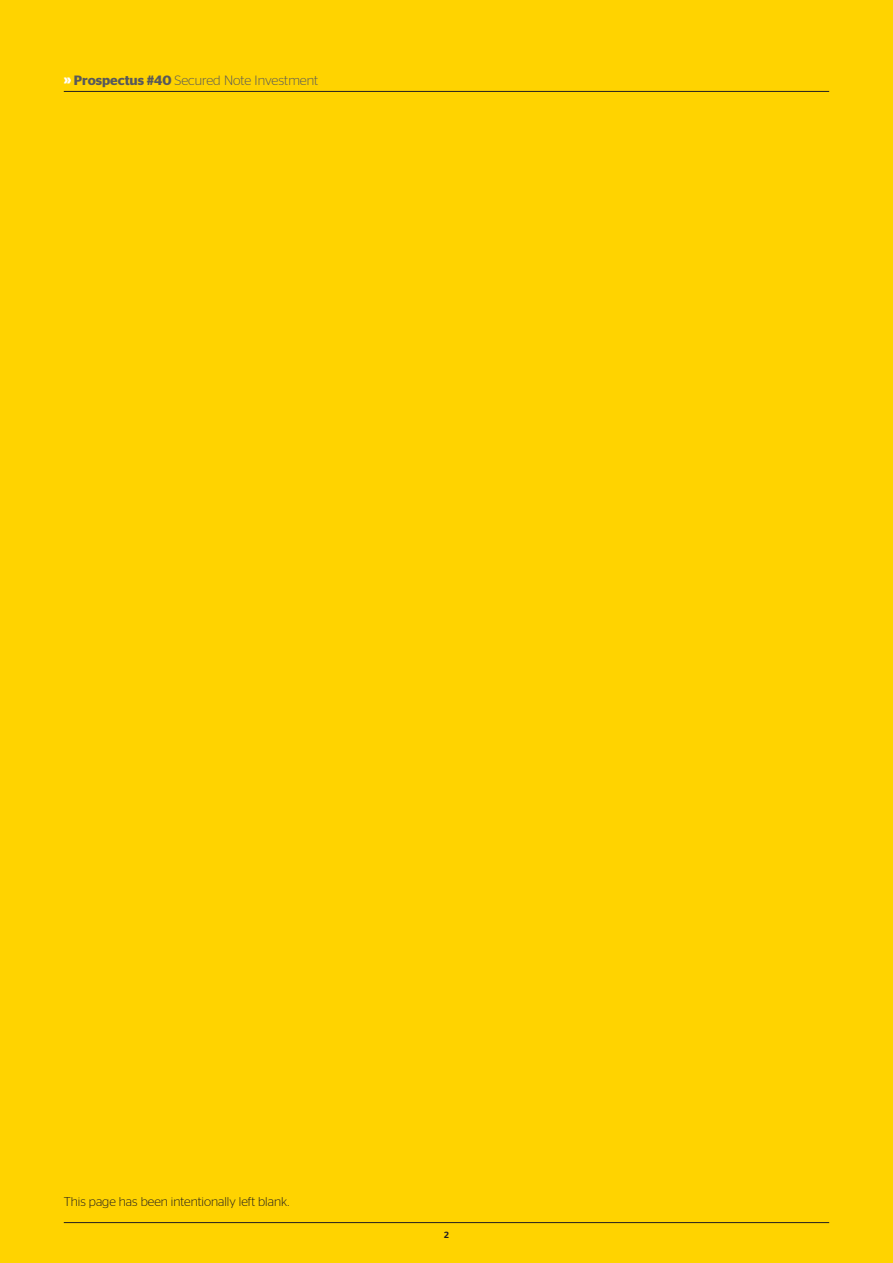
<style>
.page{position:relative;width:893px;height:1263px;background:#ffd300}
.page>*{position:absolute;margin:0;border:0;box-sizing:border-box;transform-origin:0 0}
.t1{font:300 13.5px "Stag Sans";color:#58595b}
.t2{font:300 12.75px "Stag Sans";color:#231f20}
.t3{font:500 9px "Stag Sans";color:#231f20}
.s1{font-weight:700;color:#fff}
.s2{font-weight:600}
</style>
<div class="page">
<hr style="left:64px;top:1222px;width:765px;height:1px;background:#231f20">
<hr style="left:64px;top:91px;width:765px;height:1px;background:#231f20">
<p class="t1" style="left:64px;top:73px;width:256px"><span class="s1">»</span> <span class="s2">Prospectus #40</span> Secured Note Investment</p>
<p class="t2" style="left:64px;top:1195px;width:227px">This page has been intentionally left blank.</p>
<p class="t3" style="left:444px;top:1230px;width:6px">2</p>
</div>
